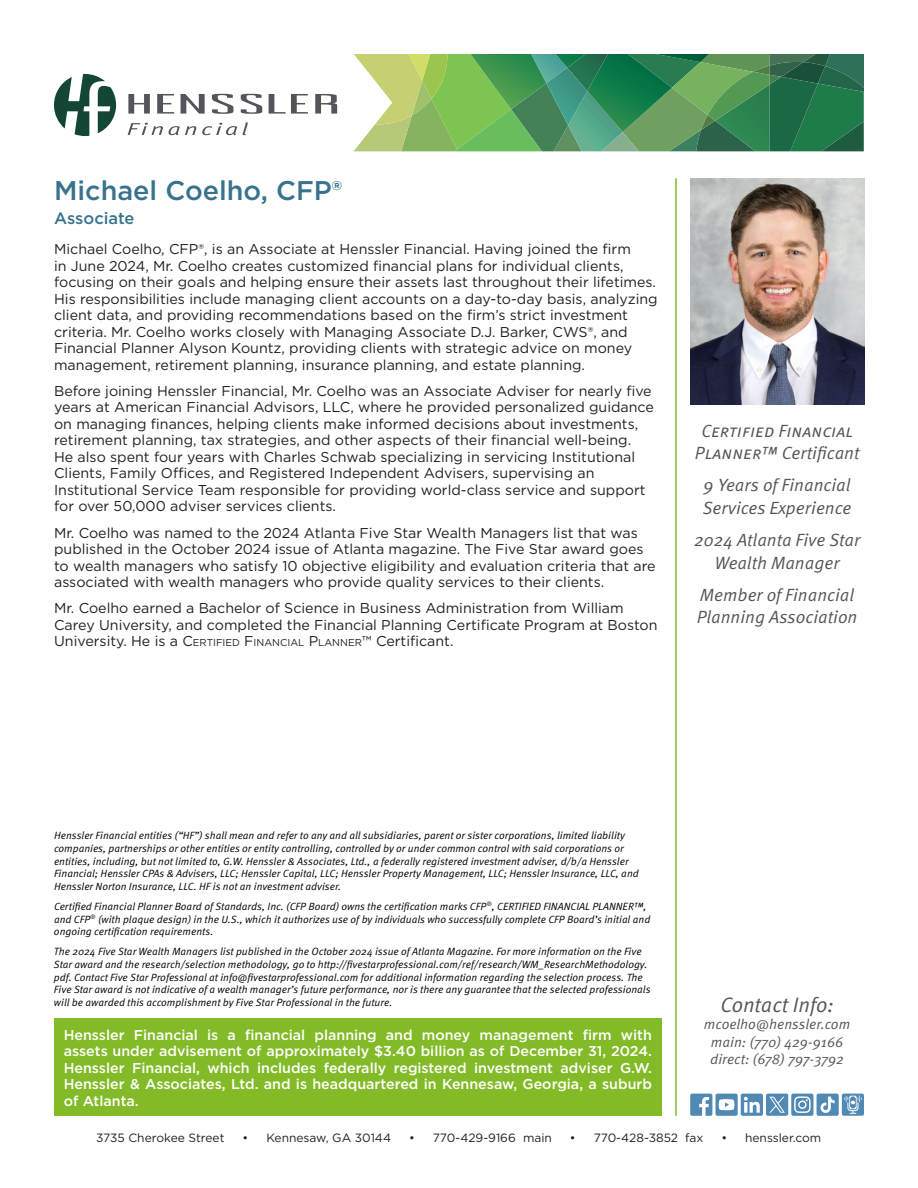
<style>
.page{position:relative;width:918px;height:1188px;background:#fff}
.page>*{position:absolute;margin:0;border:0;box-sizing:border-box;transform-origin:0 0}
.t1{font:500 27px "Gotham";color:#37738d}
.t2{font:21px "Meta Pro Norm Ita";color:#54555a}
.t3{font:17.7px/22.5px "Meta Pro Norm Ita";color:#54555a;text-align:center}
.t4{font:500 16.5px "Gotham";color:#37738d}
.t5{font:14.25px/16.5px "Gotham";color:#231f20}
.t6{font:500 14.25px/16.5px "Gotham";color:#fff;text-align:justify}
.t7{font:14.25px/17.1px "Meta Pro Norm Ita";color:#54555a;text-align:center}
.t8{font:12px "Gotham";color:#231f20}
.t9{font:10.5px/12.6px "Meta Pro Norm Ita";color:#000}
.s1{font-style:inherit}
.s2{font-size:10.05px}
</style>
<div class="page">
<svg style="left:354px;top:54px;width:510px;height:97px;background:#5b9c61"></svg>
<svg style="left:128px;top:94px;width:22px;height:20px"></svg>
<svg style="left:157px;top:94px;width:17px;height:20px"></svg>
<svg style="left:181px;top:94px;width:24px;height:20px"></svg>
<svg style="left:212px;top:94px;width:21px;height:20px"></svg>
<svg style="left:241px;top:94px;width:21px;height:20px"></svg>
<svg style="left:269px;top:94px;width:39px;height:20px"></svg>
<svg style="left:315px;top:94px;width:22px;height:20px"></svg>
<svg style="left:128px;top:123px;width:35px;height:12px"></svg>
<svg style="left:169px;top:126px;width:27px;height:9px"></svg>
<svg style="left:202px;top:123px;width:35px;height:12px"></svg>
<svg style="left:243px;top:122px;width:5px;height:13px"></svg>
<svg style="left:54px;top:74px;width:62px;height:62px"></svg>
<hr style="left:675px;top:178px;width:2px;height:938px;background:#82bb27">
<div style="left:54px;top:1019px;width:608px;height:97px;background:#82bb27"></div>
<svg style="left:690px;top:1094px;width:174px;height:22px"></svg>
<img style="left:690px;top:178px;width:174px;height:226px">
<h1 class="t1" style="left:54px;top:173px;width:290px">Michael Coelho, CFP®</h1>
<p class="t4" style="left:54px;top:207px;width:82px">Associate</p>
<p class="t5" style="left:54px;top:240px;width:605px">Michael Coelho, CFP®, is an Associate at Henssler Financial. Having joined the firm<br>in June 2024, Mr. Coelho creates customized financial plans for individual clients, focusing on their goals and helping ensure their assets last throughout their lifetimes.<br>His responsibilities include managing client accounts on a day-to-day basis, analyzing client data, and providing recommendations based on the firm’s strict investment criteria. Mr. Coelho works closely with Managing Associate D.J. Barker, CWS®, and Financial Planner Alyson Kountz, providing clients with strategic advice on money management, retirement planning, insurance planning, and estate planning.</p>
<p class="t5" style="left:54px;top:382px;width:601px">Before joining Henssler Financial, Mr. Coelho was an Associate Adviser for nearly five years at American Financial Advisors, LLC, where he provided personalized guidance on managing finances, helping clients make informed decisions about investments, retirement planning, tax strategies, and other aspects of their financial well-being.<br>He also spent four years with Charles Schwab specializing in servicing Institutional Clients, Family Offices, and Registered Independent Advisers, supervising an Institutional Service Team responsible for providing world-class service and support for over 50,000 adviser services clients.</p>
<p class="t5" style="left:54px;top:524px;width:603px">Mr. Coelho was named to the 2024 Atlanta Five Star Wealth Managers list that was published in the October 2024 issue of Atlanta magazine. The Five Star award goes to wealth managers who satisfy 10 objective eligibility and evaluation criteria that are associated with wealth managers who provide quality services to their clients.</p>
<p class="t5" style="left:54px;top:600px;width:605px">Mr. Coelho earned a Bachelor of Science in Business Administration from William<br>Carey University, and completed the Financial Planning Certificate Program at Boston<br>University. He is a <span class="s1">C</span><span class="s2">ERTIFIED</span> <span class="s1">F</span> <span class="s2">INANCIAL</span> <span class="s1">P</span><span class="s2">LANNER</span>™ Certificant.</p>
<p class="t3" style="left:695px;top:418px;width:167px">Certified Financial<br>Planner™ Certificant</p>
<p class="t3" style="left:703px;top:473px;width:150px;text-align:left">9 Years of Financial<br>Services Experience</p>
<p class="t3" style="left:694px;top:528px;width:168px">2024 Atlanta Five Star<br>Wealth Manager</p>
<p class="t3" style="left:697px;top:582px;width:162px;text-align:left">Member of Financial<br>Planning Association</p>
<p class="t9" style="left:54px;top:829px;width:586px">Henssler Financial entities (“HF”) shall mean and refer to any and all subsidiaries, parent or sister corporations, limited liability companies, partnerships or other entities or entity controlling, controlled by or under common control with said corporations or entities, including, but not limited to, G.W. Henssler &amp; Associates, Ltd., a federally registered investment adviser, d/b/a Henssler Financial; Henssler CPAs &amp; Advisers, LLC; Henssler Capital, LLC; Henssler Property Management, LLC; Henssler Insurance, LLC, and Henssler Norton Insurance, LLC. HF is not an investment adviser.</p>
<p class="t9" style="left:54px;top:899px;width:598px">Certified Financial Planner Board of Standards, Inc. (CFP Board) owns the certification marks CFP<sup>®</sup>, CERTIFIED FINANCIAL PLANNER™, and CFP<sup>®</sup> (with plaque design) in the U.S., which it authorizes use of by individuals who successfully complete CFP Board’s initial and ongoing certification requirements.</p>
<p class="t9" style="left:54px;top:945px;width:598px">The 2024 Five Star Wealth Managers list published in the October 2024 issue of Atlanta Magazine. For more information on the Five Star award and the research/selection methodology, go to http://fivestarprofessional.com/ref/research/WM_ResearchMethodology. pdf. Contact Five Star Professional at info@fivestarprofessional.com for additional information regarding the selection process. The Five Star award is not indicative of a wealth manager’s future performance, nor is there any guarantee that the selected professionals will be awarded this accomplishment by Five Star Professional in the future.</p>
<p class="t6" style="left:64px;top:1026px;width:590px">Henssler Financial is a financial planning and money management firm with assets under advisement of approximately $3.40 billion as of December 31, 2024.<br>Henssler Financial, which includes federally registered investment adviser G.W.<br>Henssler &amp; Associates, Ltd. and is headquartered in Kennesaw, Georgia, a suburb of Atlanta.</p>
<h2 class="t2" style="left:720px;top:989px;width:115px">Contact Info:</h2>
<p class="t7" style="left:704px;top:1015px;width:148px">mcoelho@henssler.com main: (770) 429-9166 direct: (678) 797-3792</p>
<p class="t8" style="left:96px;top:1130px;width:130px">3735 Cherokee Street</p>
<p class="t8" style="left:243px;top:1130px;width:150px">• Kennesaw, GA 30144</p>
<p class="t8" style="left:409px;top:1130px;width:144px">• 770-429-9166 main</p>
<p class="t8" style="left:570px;top:1130px;width:135px">• 770-428-3852 fax</p>
<p class="t8" style="left:721px;top:1130px;width:102px">• henssler.com</p>
</div>
